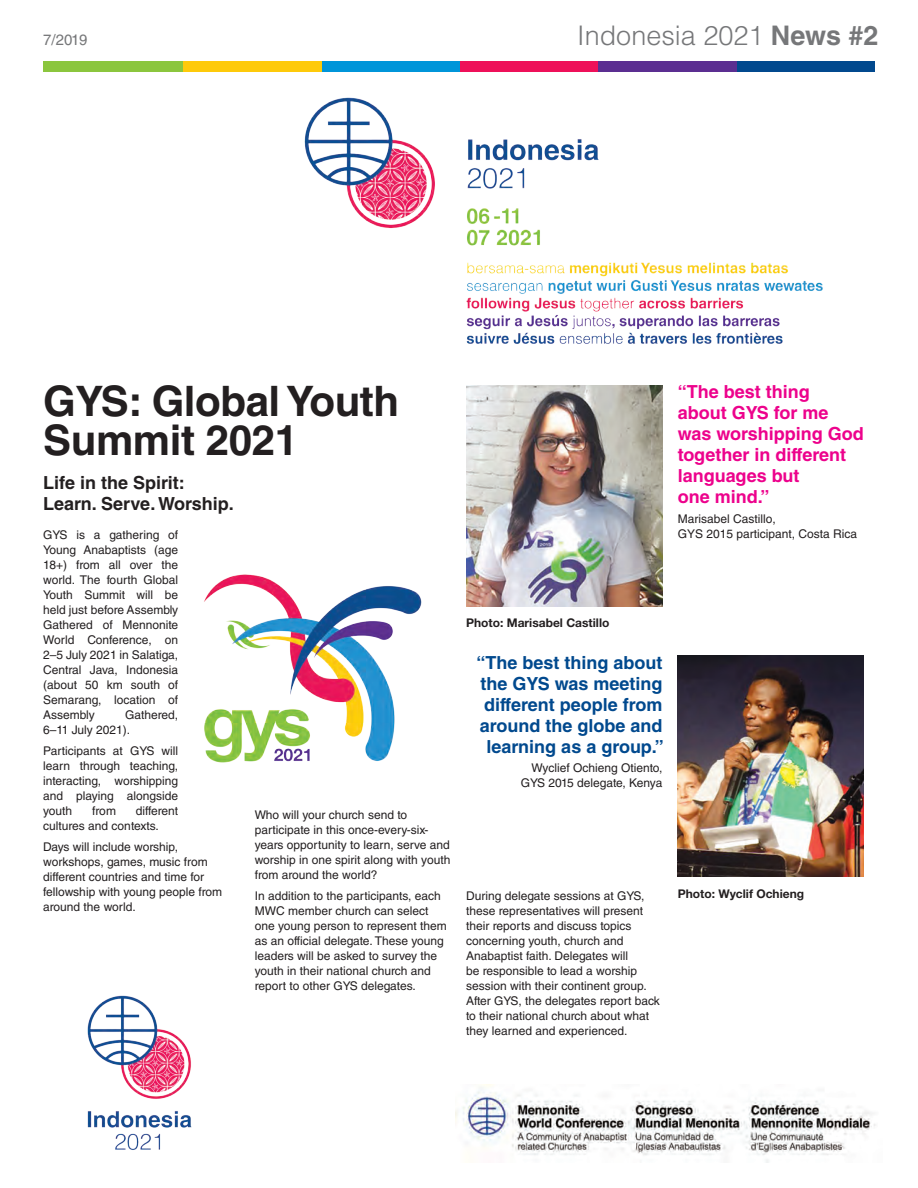
<style>
.page{position:relative;width:918px;height:1188px;background:#fff}
.page>*{position:absolute;margin:0;border:0;box-sizing:border-box;transform-origin:0 0}
.t1{font:700 42px/39px "Helvetica LT Std";letter-spacing:-.01em;color:#231f20}
.t2{font:300 27px "Helvetica LT Std";color:#767779}
.t3{font:700 18px/21px "Helvetica LT Std";color:#01498e;text-align:center}
.t4{font:700 18px/21px "Helvetica LT Std";color:#ed028c}
.t5{font:700 18px/21px "Helvetica LT Std";color:#231f20}
.t6{font:15px "Helvetica LT Std";color:#767779}
.t7{font:12px/15px "Helvetica LT Std";color:#231f20}
.t8{font:700 12px "Helvetica Neue LT Std";color:#231f20}
.s1{font-weight:700}
</style>
<div class="page">
<img style="left:204px;top:574px;width:218px;height:189px">
<div style="left:735px;top:62px;width:140px;height:10px;background:#01498e"></div>
<div style="left:597px;top:62px;width:139px;height:10px;background:#5b2e91"></div>
<div style="left:459px;top:62px;width:139px;height:10px;background:#ee1059"></div>
<div style="left:320px;top:62px;width:140px;height:10px;background:#0095d9"></div>
<div style="left:182px;top:62px;width:140px;height:10px;background:#feca0a"></div>
<div style="left:44px;top:62px;width:139px;height:10px;background:#8bc63e"></div>
<img style="left:304px;top:97px;width:519px;height:247px">
<img style="left:455px;top:1084px;width:421px;height:79px">
<img style="left:87px;top:995px;width:105px;height:155px">
<img style="left:466px;top:385px;width:196px;height:221px">
<img style="left:678px;top:656px;width:186px;height:221px">
<p class="t6" style="left:43px;top:31px;width:46px">7/2019</p>
<h2 class="t2" style="left:577px;top:19px;width:303px">Indonesia 2021 <span class="s1">News #2</span></h2>
<h1 class="t1" style="left:43px;top:381px;width:357px">GYS: Global Youth<br>Summit 2021</h1>
<h3 class="t5" style="left:43px;top:472px;width:192px">Life in the Spirit:<br>Learn. Serve. Worship.</h3>
<p class="t7" style="left:43px;top:527px;width:137px;text-align:justify">GYS is a gathering of Young Anabaptists (age 18+) from all over the world. The fourth Global Youth Summit will be held just before Assembly Gathered of Mennonite World Conference, on 2–5 July 2021 in Salatiga, Central Java, Indonesia (about 50 km south of Semarang, location of Assembly</p>
<p class="t7" style="left:43px;top:707px;width:136px;text-indent:82px">Gathered,<br>6–11 July 2021).</p>
<p class="t7" style="left:43px;top:743px;width:136px;text-align:justify">Participants at GYS will learn through teaching, interacting, worshipping and playing alongside youth</p>
<p class="t7" style="left:43px;top:803px;width:136px;text-indent:93px">different cultures and contexts.</p>
<p class="t7" style="left:43px;top:839px;width:181px">Days will include worship, workshops, games, music from different countries and time for fellowship with young people from around the world.</p>
<p class="t7" style="left:92px;top:803px;width:25px">from</p>
<p class="t7" style="left:255px;top:807px;width:197px">Who will your church send to participate in this once-every-six&shy;years opportunity to learn, serve and worship in one spirit along with youth from around the world?</p>
<p class="t7" style="left:255px;top:888px;width:194px">In addition to the participants, each MWC member church can select one young person to represent them as an official delegate. These young leaders will be asked to survey the youth in their national church and report to other GYS delegates.</p>
<h3 class="t4" style="left:678px;top:381px;width:188px">“The best thing<br>about GYS for me was worshipping God together in different languages but<br>one mind.”</h3>
<p class="t7" style="left:678px;top:511px;width:181px">Marisabel Castillo,<br>GYS 2015 participant, Costa Rica</p>
<p class="t8" style="left:466px;top:615px;width:145px">Photo: Marisabel Castillo</p>
<h3 class="t3" style="left:476px;top:652px;width:189px">“The best thing about the GYS was meeting different people from around the globe and learning as a group.”</h3>
<p class="t7" style="left:521px;top:760px;width:143px;text-align:right">Wyclief Ochieng Otiento,<br>GYS 2015 delegate, Kenya</p>
<p class="t7" style="left:466px;top:889px;width:195px">During delegate sessions at GYS, these representatives will present their reports and discuss topics concerning youth, church and Anabaptist faith. Delegates will<br>be responsible to lead a worship session with their continent group.<br>After GYS, the delegates report back to their national church about what they learned and experienced.</p>
<p class="t8" style="left:678px;top:887px;width:128px">Photo: Wyclif Ochieng</p>
</div>
